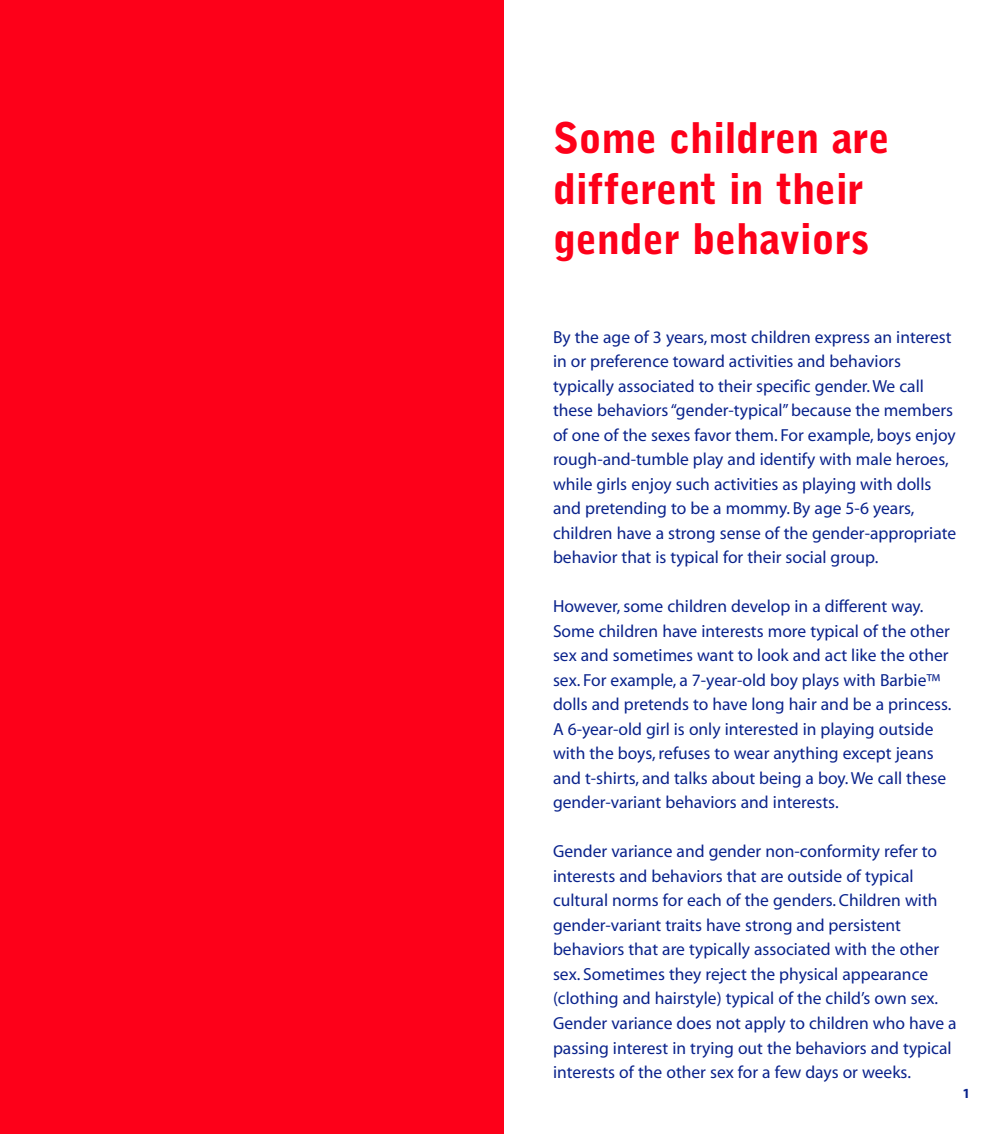
<style>
.page{position:relative;width:1008px;height:1134px;background:#fff}
.page>*{position:absolute;margin:0;border:0;box-sizing:border-box;transform-origin:0 0}
.t1{font:900 42px/50.4px "Bell Gothic";letter-spacing:-.005em;color:#fd0019}
.t2{font:17.5px/24.5px "Myriad";color:#0a238c}
.t3{font:700 14px "Myriad";color:#0a238c}
</style>
<div class="page">
<div style="left:0;top:0;width:504px;height:1134px;background:#fd0019"></div>
<h1 class="t1" style="left:553px;top:116px;width:338px">Some children are different in their gender behaviors</h1>
<p class="t2" style="left:553px;top:326px;width:405px">By the age of 3 years, most children express an interest in or preference toward activities and behaviors typically associated to their specific gender. We call these behaviors “gender-typical” because the members of one of the sexes favor them. For example, boys enjoy rough-and-tumble play and identify with male heroes, while girls enjoy such activities as playing with dolls and pretending to be a mommy. By age 5-6 years, children have a strong sense of the gender-appropriate behavior that is typical for their social group.</p>
<p class="t2" style="left:553px;top:596px;width:400px">However, some children develop in a different way.<br>Some children have interests more typical of the other sex and sometimes want to look and act like the other sex. For example, a 7-year-old boy plays with Barbie™ dolls and pretends to have long hair and be a princess.<br>A 6-year-old girl is only interested in playing outside with the boys, refuses to wear anything except jeans and t-shirts, and talks about being a boy. We call these gender-variant behaviors and interests.</p>
<p class="t2" style="left:553px;top:841px;width:405px">Gender variance and gender non-conformity refer to interests and behaviors that are outside of typical cultural norms for each of the genders. Children with gender-variant traits have strong and persistent behaviors that are typically associated with the other sex. Sometimes they reject the physical appearance (clothing and hairstyle) typical of the child’s own sex.<br>Gender variance does not apply to children who have a passing interest in trying out the behaviors and typical interests of the other sex for a few days or weeks.</p>
<p class="t3" style="left:962px;top:1088px;width:9px">1</p>
</div>
